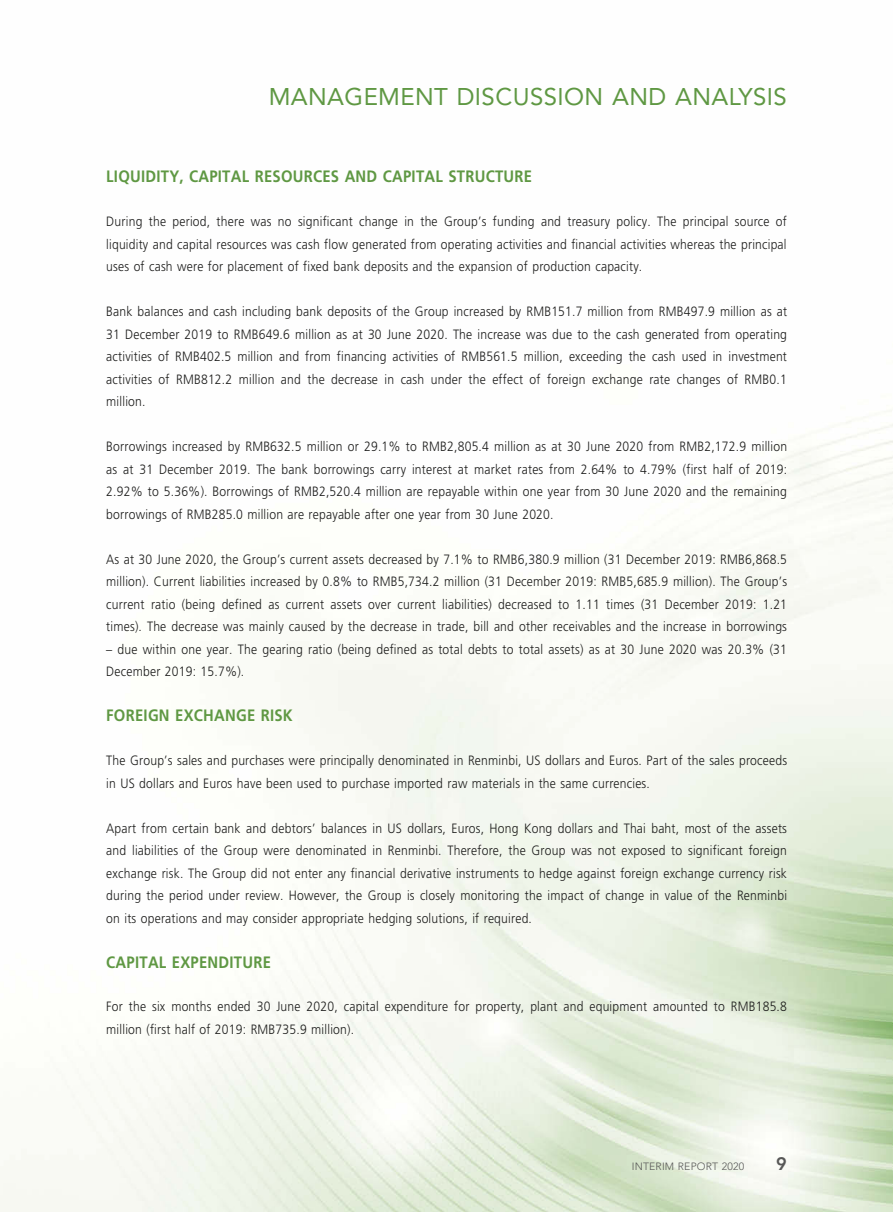
<style>
.page{position:relative;width:893px;height:1212px;background:#fff}
.page>*{position:absolute;margin:0;border:0;box-sizing:border-box;transform-origin:0 0}
.t1{font:24px "Avenir LT Std";letter-spacing:.015em;color:#5f9843}
.t2{font:800 18px "Avenir LT Std";color:#575756}
.t3{font:700 16.5px "Frutiger LT Std";letter-spacing:.015em;color:#5f9843;scale:.9 1}
.t4{font:300 13.5px/22.5px "Frutiger LT Std";letter-spacing:.015em;color:#1c1c1b;text-align:justify;scale:.9 1}
.t5{font:300 10.5px "Avenir LT Std";letter-spacing:.015em;color:#575756}
</style>
<div class="page">
<img style="left:0;top:410px;width:893px;height:802px">
<h1 class="t1" style="left:269px;top:83px;width:520px">MANAGEMENT DISCUSSION AND ANALYSIS</h1>
<p class="t3" style="left:106px;top:167px;width:475px">LIQUIDITY, CAPITAL RESOURCES AND CAPITAL STRUCTURE</p>
<p class="t4" style="left:106px;top:211px;width:758px">During the period, there was no significant change in the Group’s funding and treasury policy. The principal source of liquidity and capital resources was cash flow generated from operating activities and financial activities whereas the principal uses of cash were for placement of fixed bank deposits and the expansion of production capacity.</p>
<p class="t4" style="left:106px;top:301px;width:758px">Bank balances and cash including bank deposits of the Group increased by RMB151.7 million from RMB497.9 million as at 31 December 2019 to RMB649.6 million as at 30 June 2020. The increase was due to the cash generated from operating activities of RMB402.5 million and from financing activities of RMB561.5 million, exceeding the cash used in investment activities of RMB812.2 million and the decrease in cash under the effect of foreign exchange rate changes of RMB0.1 million.</p>
<p class="t4" style="left:106px;top:436px;width:758px">Borrowings increased by RMB632.5 million or 29.1% to RMB2,805.4 million as at 30 June 2020 from RMB2,172.9 million as at 31 December 2019. The bank borrowings carry interest at market rates from 2.64% to 4.79% (first half of 2019:<br>2.92% to 5.36%). Borrowings of RMB2,520.4 million are repayable within one year from 30 June 2020 and the remaining borrowings of RMB285.0 million are repayable after one year from 30 June 2020.</p>
<p class="t4" style="left:106px;top:548px;width:758px">As at 30 June 2020, the Group’s current assets decreased by 7.1% to RMB6,380.9 million (31 December 2019: RMB6,868.5 million). Current liabilities increased by 0.8% to RMB5,734.2 million (31 December 2019: RMB5,685.9 million). The Group’s current ratio (being defined as current assets over current liabilities) decreased to 1.11 times (31 December 2019: 1.21 times). The decrease was mainly caused by the decrease in trade, bill and other receivables and the increase in borrowings</p>
<p class="t4" style="left:106px;top:638px;width:758px">– due within one year. The gearing ratio (being defined as total debts to total assets) as at 30 June 2020 was 20.3% (31<br>December 2019: 15.7%).</p>
<p class="t3" style="left:106px;top:706px;width:209px">FOREIGN EXCHANGE RISK</p>
<p class="t4" style="left:106px;top:749px;width:758px">The Group’s sales and purchases were principally denominated in Renminbi, US dollars and Euros. Part of the sales proceeds in US dollars and Euros have been used to purchase imported raw materials in the same currencies.</p>
<p class="t4" style="left:106px;top:817px;width:758px">Apart from certain bank and debtors’ balances in US dollars, Euros, Hong Kong dollars and Thai baht, most of the assets and liabilities of the Group were denominated in Renminbi. Therefore, the Group was not exposed to significant foreign exchange risk. The Group did not enter any financial derivative instruments to hedge against foreign exchange currency risk during the period under review. However, the Group is closely monitoring the impact of change in value of the Renminbi on its operations and may consider appropriate hedging solutions, if required.</p>
<p class="t3" style="left:106px;top:952px;width:184px">CAPITAL EXPENDITURE</p>
<p class="t4" style="left:106px;top:996px;width:758px">For the six months ended 30 June 2020, capital expenditure for property, plant and equipment amounted to RMB185.8 million (first half of 2019: RMB735.9 million).</p>
<p class="t5" style="left:632px;top:1160px;width:114px">INTERIM REPORT 2020</p>
<h2 class="t2" style="left:776px;top:1153px;width:12px">9</h2>
</div>
